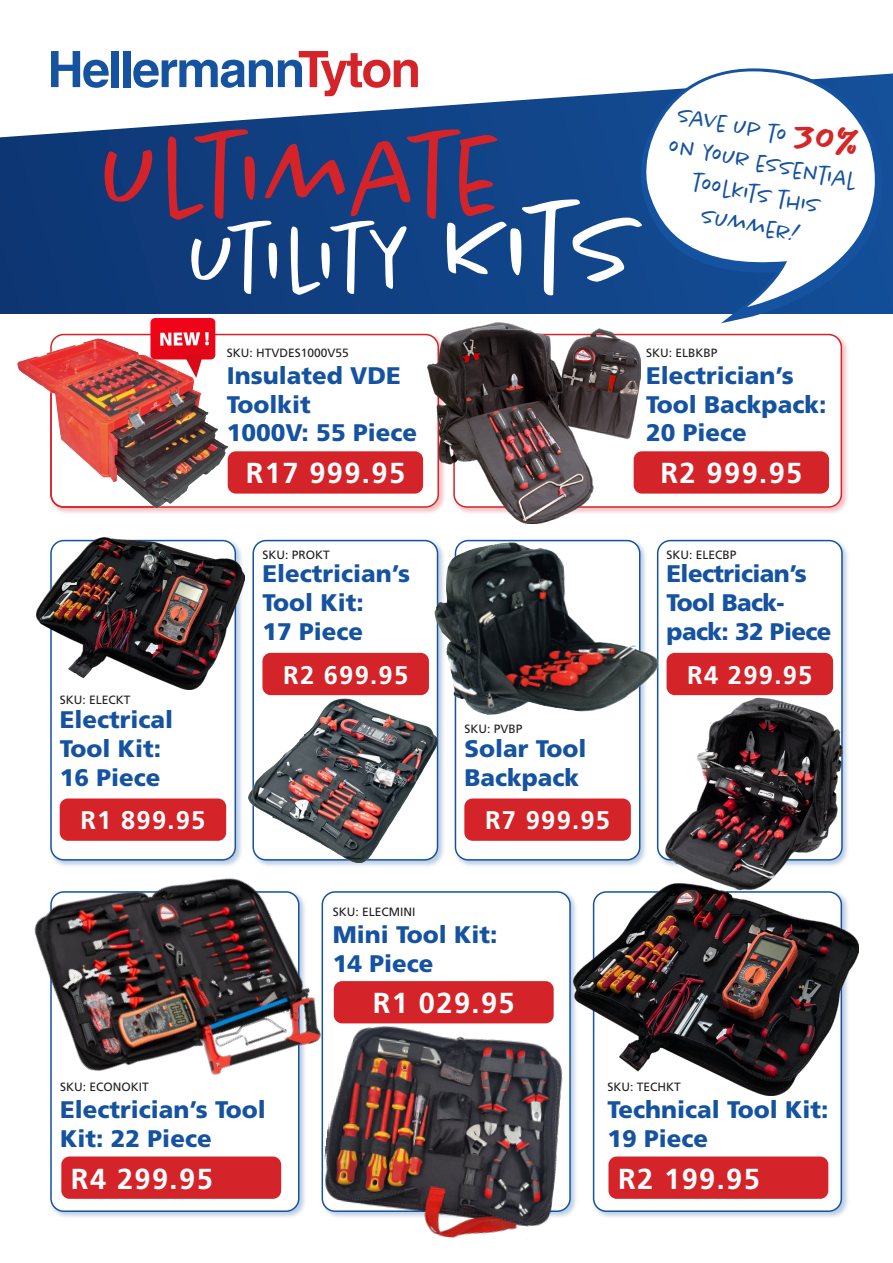
<style>
.page{position:relative;width:893px;height:1263px;background:#fff}
.page>*{position:absolute;margin:0;border:0;box-sizing:border-box;transform-origin:0 0}
.t1{font:300 113.55px "Chantal";color:#fff}
.t2{font:300 105.75px "Chantal";color:#d52429}
.t3{font:300 86.55px "Chantal";letter-spacing:-.01em;color:#fff}
.t4{font:700 28.95px "Frutiger LT Pro";letter-spacing:.05em;color:#fff}
.t5{font:700 25.5px "Frutiger LT Pro";letter-spacing:.05em;color:#fff}
.t6{font:900 24px/28.8px "Frutiger LT Pro";color:#1553a0}
.t7{font:300 24px/31.5px "Chantal";color:#1553a0}
.t8{font:900 24px/28.8px "Frutiger LT Pro";letter-spacing:-.025em;color:#1553a0}
.t9{font:12px "Frutiger LT Pro";color:#231f20}
</style>
<div class="page">
<div style="left:452px;top:332px;width:398px;height:183px;background:#d52429;opacity:.3"></div>
<div style="left:454px;top:335px;width:387px;height:172px;background:#fff;border-radius:13px"></div>
<div style="left:453px;top:334px;width:389px;height:174px;border:2px solid #d52429;border-radius:13px"></div>
<svg style="left:0;top:137px;width:893px;height:176px;background:#0f3e80"></svg>
<div style="left:49px;top:332px;width:398px;height:183px;background:#d52429;opacity:.3"></div>
<div style="left:51px;top:335px;width:387px;height:172px;background:#fff;border-radius:13px"></div>
<div style="left:50px;top:334px;width:389px;height:174px;border:2px solid #d52429;border-radius:13px"></div>
<svg style="left:6px;top:51px;width:631px;height:86px"></svg>
<svg style="left:637px;top:68px;width:249px;height:255px"></svg>
<svg style="left:637px;top:71px;width:256px;height:236px"></svg>
<div style="left:112px;top:51px;width:7px;height:36px;background:#1553a0"></div>
<div style="left:123px;top:51px;width:8px;height:36px;background:#1553a0"></div>
<svg style="left:51px;top:51px;width:58px;height:37px"></svg>
<svg style="left:133px;top:51px;width:285px;height:46px"></svg>
<div style="left:49px;top:889px;width:258px;height:330px;background:#1553a0;opacity:.3"></div>
<div style="left:51px;top:892px;width:248px;height:319px;background:#fff;border-radius:13px"></div>
<div style="left:251px;top:538px;width:195px;height:330px;background:#1553a0;opacity:.3"></div>
<div style="left:253px;top:541px;width:184px;height:319px;background:#fff;border-radius:13px"></div>
<div style="left:320px;top:889px;width:259px;height:330px;background:#1553a0;opacity:.3"></div>
<div style="left:322px;top:892px;width:248px;height:319px;background:#fff;border-radius:13px"></div>
<div style="left:453px;top:538px;width:195px;height:330px;background:#1553a0;opacity:.3"></div>
<div style="left:455px;top:541px;width:185px;height:319px;background:#fff;border-radius:13px"></div>
<div style="left:455px;top:540px;width:185px;height:320px;border:2px solid #1553a0;border-radius:13px"></div>
<div style="left:591px;top:889px;width:259px;height:330px;background:#1553a0;opacity:.3"></div>
<div style="left:594px;top:892px;width:247px;height:319px;background:#fff;border-radius:13px"></div>
<div style="left:655px;top:538px;width:195px;height:330px;background:#1553a0;opacity:.3"></div>
<div style="left:658px;top:541px;width:184px;height:319px;background:#fff;border-radius:13px"></div>
<div style="left:228px;top:451px;width:195px;height:43px;background:#d52429;border-radius:8px"></div>
<div style="left:61px;top:1156px;width:220px;height:43px;background:#d52429;border-radius:8px"></div>
<div style="left:334px;top:981px;width:220px;height:42px;background:#d52429;border-radius:8px"></div>
<div style="left:608px;top:1156px;width:220px;height:43px;background:#d52429;border-radius:8px"></div>
<div style="left:262px;top:653px;width:167px;height:42px;background:#d52429;border-radius:8px"></div>
<div style="left:464px;top:798px;width:167px;height:43px;background:#d52429;border-radius:8px"></div>
<div style="left:667px;top:653px;width:166px;height:42px;background:#d52429;border-radius:8px"></div>
<div style="left:634px;top:451px;width:195px;height:43px;background:#d52429;border-radius:8px"></div>
<img style="left:428px;top:322px;width:212px;height:201px">
<img style="left:37px;top:537px;width:208px;height:152px">
<img style="left:17px;top:338px;width:210px;height:169px">
<img style="left:251px;top:698px;width:186px;height:165px">
<img style="left:434px;top:542px;width:227px;height:173px">
<img style="left:654px;top:690px;width:192px;height:193px">
<img style="left:34px;top:780px;width:341px;height:400px">
<img style="left:317px;top:1014px;width:254px;height:225px">
<img style="left:574px;top:883px;width:284px;height:213px">
<svg style="left:150px;top:318px;width:65px;height:60px"></svg>
<svg style="left:791px;top:124px;width:69px;height:34px"></svg>
<p class="t2" style="left:102px;top:110px;width:399px">ULTIMATE</p>
<p class="t1" style="left:444px;top:179px;width:197px">KITS</p>
<p class="t3" style="left:189px;top:205px;width:221px">UTILITY</p>
<p class="t7" style="left:679px;top:99px;width:191px;rotate:11deg">SAVE UP TO<br>ON YOUR ESSENTIAL</p>
<p class="t7" style="left:696px;top:166px;width:131px;rotate:11deg">TOOLKITS THIS</p>
<p class="t7" style="left:705px;top:200px;width:101px;rotate:11deg">SUMMER!</p>
<p class="t9" style="left:227px;top:346px;width:124px">SKU: HTVDES1000V55</p>
<p class="t6" style="left:227px;top:361px;width:192px">Insulated VDE<br>Toolkit<br>1000V: 55 Piece</p>
<p class="t4" style="left:246px;top:456px;width:161px">R17 999.95</p>
<p class="t9" style="left:60px;top:693px;width:72px">SKU: ELECKT</p>
<p class="t6" style="left:60px;top:705px;width:115px">Electrical<br>Tool Kit:<br>16 Piece</p>
<p class="t5" style="left:80px;top:805px;width:127px">R1 899.95</p>
<p class="t9" style="left:262px;top:547px;width:69px">SKU: PROKT</p>
<p class="t6" style="left:262px;top:559px;width:149px">Electrician’s<br>Tool Kit:<br>17 Piece</p>
<p class="t5" style="left:283px;top:659px;width:127px">R2 699.95</p>
<p class="t9" style="left:464px;top:722px;width:60px">SKU: PVBP</p>
<p class="t6" style="left:464px;top:734px;width:124px">Solar Tool<br>Backpack</p>
<p class="t5" style="left:485px;top:805px;width:127px">R7 999.95</p>
<p class="t9" style="left:646px;top:346px;width:73px">SKU: ELBKBP</p>
<p class="t6" style="left:646px;top:361px;width:182px">Electrician’s<br>Tool Backpack:<br>20 Piece</p>
<p class="t4" style="left:660px;top:456px;width:143px">R2 999.95</p>
<p class="t9" style="left:667px;top:547px;width:72px">SKU: ELECBP</p>
<p class="t8" style="left:667px;top:559px;width:166px">Electrician’s<br>Tool Back&shy;pack: 32 Piece</p>
<p class="t5" style="left:687px;top:659px;width:127px">R4 299.95</p>
<p class="t9" style="left:60px;top:1080px;width:90px">SKU: ECONOKIT</p>
<p class="t9" style="left:333px;top:905px;width:84px">SKU: ELECMINI</p>
<p class="t6" style="left:333px;top:920px;width:166px">Mini Tool Kit:<br>14 Piece</p>
<p class="t4" style="left:373px;top:986px;width:143px">R1 029.95</p>
<p class="t9" style="left:607px;top:1080px;width:75px">SKU: TECHKT</p>
<p class="t6" style="left:60px;top:1095px;width:207px">Electrician’s Tool<br>Kit: 22 Piece</p>
<p class="t4" style="left:71px;top:1161px;width:143px">R4 299.95</p>
<p class="t6" style="left:607px;top:1095px;width:223px">Technical Tool Kit:<br>19 Piece</p>
<p class="t4" style="left:618px;top:1161px;width:143px">R2 199.95</p>
</div>
